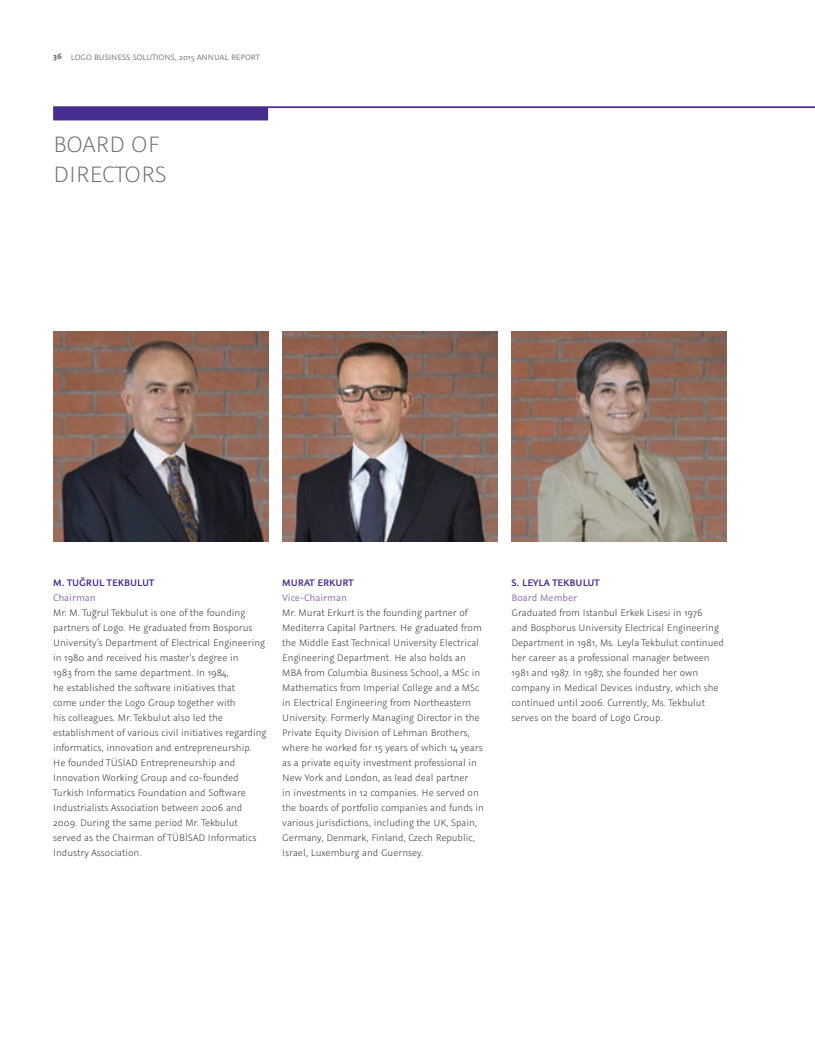
<style>
.page{position:relative;width:815px;height:1063px;background:#fff}
.page>*{position:absolute;margin:0;border:0;box-sizing:border-box;transform-origin:0 0}
.t1{font:300 25px/30px "Graublau Sans";color:#6c6d70}
.t2{font:300 10.62px/15px "Graublau Sans";color:#231f20}
.t3{font:600 10.62px "Graublau Sans";color:#462d8e}
.t4{font:10.62px "Graublau Sans";color:#9178b6}
.t5{font:8.75px "Graublau Sans";color:#6c6d70}
.s1{font-weight:700}
</style>
<div class="page">
<hr style="left:268px;top:106px;width:547px;height:2px;background:#462d8e">
<div style="left:53px;top:106px;width:215px;height:14px;background:#462d8e"></div>
<img style="left:53px;top:331px;width:215px;height:210px">
<img style="left:282px;top:331px;width:215px;height:210px">
<img style="left:511px;top:331px;width:215px;height:210px">
<p class="t5" style="left:53px;top:52px;width:208px"><span class="s1">36</span> LOGO BUSINESS SOLUTIONS, 2015 ANNUAL REPORT</p>
<h1 class="t1" style="left:53px;top:129px;width:115px">BOARD OF<br>DIRECTORS</h1>
<p class="t3" style="left:53px;top:577px;width:103px">M. TUĞRUL TEKBULUT</p>
<p class="t4" style="left:53px;top:592px;width:44px">Chairman</p>
<p class="t2" style="left:53px;top:606px;width:215px">Mr. M. Tuğrul Tekbulut is one of the founding partners of Logo. He graduated from Bosporus University’s Department of Electrical Engineering in 1980 and received his master’s degree in<br>1983 from the same department. In 1984,<br>he established the software initiatives that<br>come under the Logo Group together with<br>his colleagues. Mr. Tekbulut also led the establishment of various civil initiatives regarding informatics, innovation and entrepreneurship.<br>He founded TÜSİAD Entrepreneurship and Innovation Working Group and co-founded Turkish Informatics Foundation and Software Industrialists Association between 2006 and 2009. During the same period Mr. Tekbulut served as the Chairman of TÜBİSAD Informatics Industry Association.</p>
<p class="t3" style="left:282px;top:577px;width:73px">MURAT ERKURT</p>
<p class="t4" style="left:282px;top:592px;width:66px">Vice-Chairman</p>
<p class="t2" style="left:282px;top:606px;width:203px">Mr. Murat Erkurt is the founding partner of Mediterra Capital Partners. He graduated from the Middle East Technical University Electrical Engineering Department. He also holds an MBA from Columbia Business School, a MSc in Mathematics from Imperial College and a MSc in Electrical Engineering from Northeastern University. Formerly Managing Director in the Private Equity Division of Lehman Brothers, where he worked for 15 years of which 14 years as a private equity investment professional in New York and London, as lead deal partner<br>in investments in 12 companies. He served on the boards of portfolio companies and funds in various jurisdictions, including the UK, Spain, Germany, Denmark, Finland, Czech Republic, Israel, Luxemburg and Guernsey.</p>
<p class="t3" style="left:511px;top:577px;width:90px">S. LEYLA TEKBULUT</p>
<p class="t4" style="left:511px;top:592px;width:67px">Board Member</p>
<p class="t2" style="left:511px;top:606px;width:214px">Graduated from Istanbul Erkek Lisesi in 1976<br>and Bosphorus University Electrical Engineering Department in 1981, Ms. Leyla Tekbulut continued her career as a professional manager between 1981 and 1987. In 1987, she founded her own company in Medical Devices industry, which she continued until 2006. Currently, Ms. Tekbulut serves on the board of Logo Group.</p>
</div>
